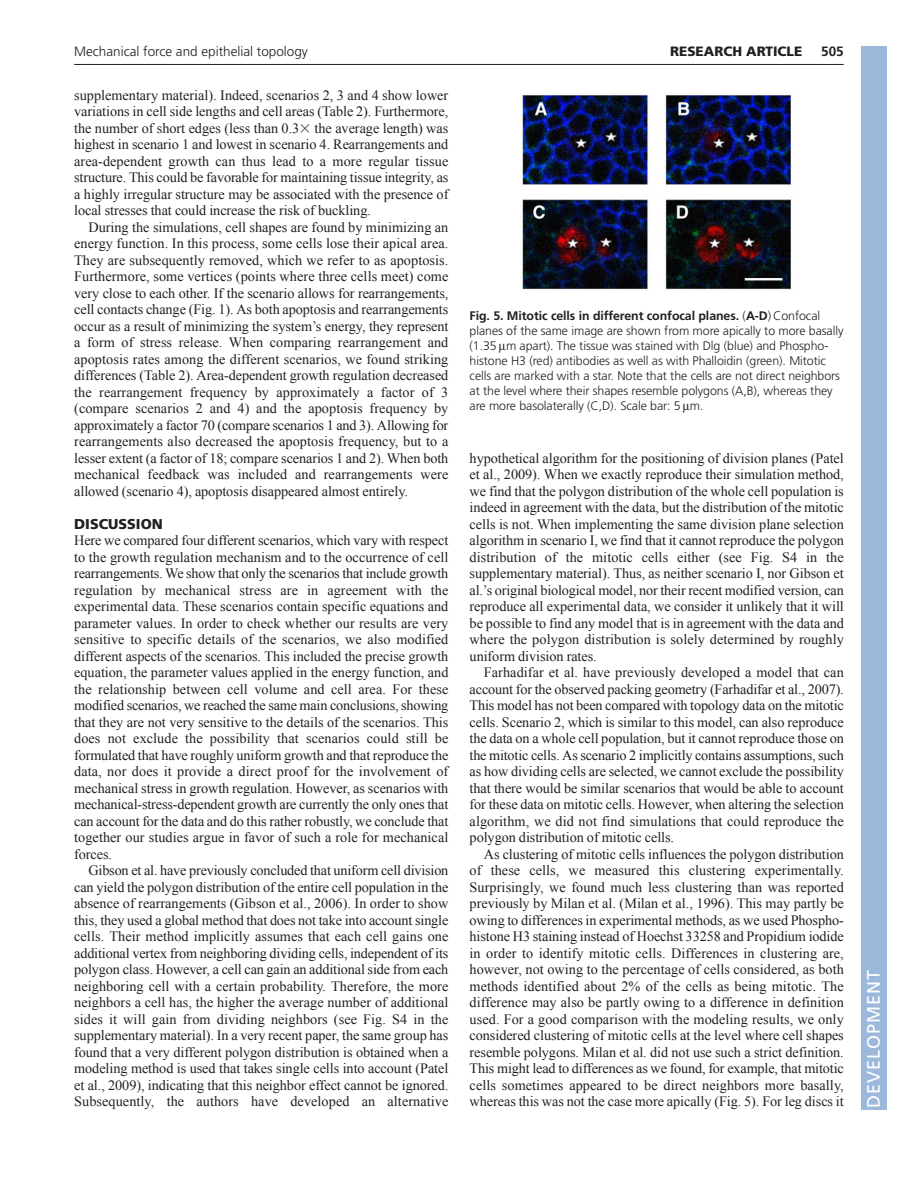
<style>
.page{position:relative;width:918px;height:1188px;background:#fff}
.page>*{position:absolute;margin:0;border:0;box-sizing:border-box;transform-origin:0 0}
.t1{font:18px "Frutiger LT Std";letter-spacing:.055em;color:#fff}
.t2{font:14.25px/16.5px "Times New Roman";letter-spacing:-.005em;color:#231f20;text-align:justify}
.t3{font:900 14.25px "Frutiger LT Std";color:#231f20}
.t4{font:300 13.5px "Frutiger LT Std";color:#231f20}
.t5{font:900 13.5px "Frutiger LT Std";color:#231f20}
.t6{font:700 13.5px "Frutiger LT Std";color:#231f20}
.t7{font:300 12.3px/15px "Frutiger LT Std";letter-spacing:-.005em;color:#231f20}
.s1{font-family:"Mathematical Pi One"}
.s2{font-weight:700}
</style>
<div class="page">
<hr style="left:74px;top:64px;width:770px;height:1px;background:#231f20">
<img style="left:522px;top:94px;width:270px;height:196px">
<div style="left:861px;top:46px;width:25px;height:1064px;background:#9cb9db"></div>
<p class="t4" style="left:74px;top:46px;width:235px">Mechanical force and epithelial topology</p>
<p class="t5" style="left:670px;top:45px;width:134px">RESEARCH ARTICLE</p>
<p class="t6" style="left:821px;top:46px;width:24px">505</p>
<p class="t2" style="left:74px;top:87px;width:376px">supplementary material). Indeed, scenarios 2, 3 and 4 show lower variations in cell side lengths and cell areas (Table 2). Furthermore, the number of short edges (less than 0.3<span class="s1">-</span> the average length) was highest in scenario 1 and lowest in scenario 4. Rearrangements and area-dependent growth can thus lead to a more regular tissue structure. This could be favorable for maintaining tissue integrity, as a highly irregular structure may be associated with the presence of local stresses that could increase the risk of buckling.</p>
<p class="t2" style="left:74px;top:219px;width:376px;text-indent:14px">During the simulations, cell shapes are found by minimizing an energy function. In this process, some cells lose their apical area.<br>They are subsequently removed, which we refer to as apoptosis.<br>Furthermore, some vertices (points where three cells meet) come very close to each other. If the scenario allows for rearrangements, cell contacts change (Fig. 1). As both apoptosis and rearrangements occur as a result of minimizing the system’s energy, they represent a form of stress release. When comparing rearrangement and apoptosis rates among the different scenarios, we found striking differences (Table 2). Area-dependent growth regulation decreased the rearrangement frequency by approximately a factor of 3 (compare scenarios 2 and 4) and the apoptosis frequency by approximately a factor 70 (compare scenarios 1 and 3). Allowing for rearrangements also decreased the apoptosis frequency, but to a lesser extent (a factor of 18; compare scenarios 1 and 2). When both mechanical feedback was included and rearrangements were allowed (scenario 4), apoptosis disappeared almost entirely.</p>
<p class="t3" style="left:74px;top:517px;width:90px">DISCUSSION</p>
<p class="t2" style="left:74px;top:532px;width:376px">Here we compared four different scenarios, which vary with respect to the growth regulation mechanism and to the occurrence of cell rearrangements. We show that only the scenarios that include growth regulation by mechanical stress are in agreement with the experimental data. These scenarios contain specific equations and parameter values. In order to check whether our results are very sensitive to specific details of the scenarios, we also modified different aspects of the scenarios. This included the precise growth equation, the parameter values applied in the energy function, and the relationship between cell volume and cell area. For these modified scenarios, we reached the same main conclusions, showing that they are not very sensitive to the details of the scenarios. This does not exclude the possibility that scenarios could still be formulated that have roughly uniform growth and that reproduce the data, nor does it provide a direct proof for the involvement of mechanical stress in growth regulation. However, as scenarios with mechanical-stress-dependent growth are currently the only ones that can account for the data and do this rather robustly, we conclude that together our studies argue in favor of such a role for mechanical forces.</p>
<p class="t2" style="left:74px;top:862px;width:376px;text-indent:14px">Gibson et al. have previously concluded that uniform cell division can yield the polygon distribution of the entire cell population in the absence of rearrangements (Gibson et al., 2006). In order to show this, they used a global method that does not take into account single cells. Their method implicitly assumes that each cell gains one additional vertex from neighboring dividing cells, independent of its polygon class. However, a cell can gain an additional side from each neighboring cell with a certain probability. Therefore, the more neighbors a cell has, the higher the average number of additional sides it will gain from dividing neighbors (see Fig. S4 in the supplementary material). In a very recent paper, the same group has found that a very different polygon distribution is obtained when a modeling method is used that takes single cells into account (Patel et al., 2009), indicating that this neighbor effect cannot be ignored.<br>Subsequently, the authors have developed an alternative</p>
<p class="t7" style="left:470px;top:309px;width:375px"><span class="s2">Fig. 5. Mitotic cells in different confocal planes.</span> (<span class="s2">A-D</span>) Confocal planes of the same image are shown from more apically to more basally (1.35 m apart). The tissue was stained with Dlg (blue) and Phospho&shy;histone H3 (red) antibodies as well as with Phalloidin (green). Mitotic cells are marked with a star. Note that the cells are not direct neighbors at the level where their shapes resemble polygons (A,B), whereas they are more basolaterally (C,D). Scale bar: 5 m.</p>
<p class="t2" style="left:470px;top:450px;width:376px">hypothetical algorithm for the positioning of division planes (Patel et al., 2009). When we exactly reproduce their simulation method, we find that the polygon distribution of the whole cell population is indeed in agreement with the data, but the distribution of the mitotic cells is not. When implementing the same division plane selection algorithm in scenario I, we find that it cannot reproduce the polygon distribution of the mitotic cells either (see Fig. S4 in the supplementary material). Thus, as neither scenario I, nor Gibson et al.’s original biological model, nor their recent modified version, can reproduce all experimental data, we consider it unlikely that it will be possible to find any model that is in agreement with the data and where the polygon distribution is solely determined by roughly uniform division rates.</p>
<p class="t2" style="left:470px;top:664px;width:376px;text-indent:14px">Farhadifar et al. have previously developed a model that can account for the observed packing geometry (Farhadifar et al., 2007).<br>This model has not been compared with topology data on the mitotic cells. Scenario 2, which is similar to this model, can also reproduce the data on a whole cell population, but it cannot reproduce those on the mitotic cells. As scenario 2 implicitly contains assumptions, such as how dividing cells are selected, we cannot exclude the possibility that there would be similar scenarios that would be able to account for these data on mitotic cells. However, when altering the selection algorithm, we did not find simulations that could reproduce the polygon distribution of mitotic cells.</p>
<p class="t2" style="left:470px;top:846px;width:376px;text-indent:14px">As clustering of mitotic cells influences the polygon distribution of these cells, we measured this clustering experimentally.<br>Surprisingly, we found much less clustering than was reported previously by Milan et al. (Milan et al., 1996). This may partly be owing to differences in experimental methods, as we used Phospho&shy;histone H3 staining instead of Hoechst 33258 and Propidium iodide in order to identify mitotic cells. Differences in clustering are, however, not owing to the percentage of cells considered, as both methods identified about 2% of the cells as being mitotic. The difference may also be partly owing to a difference in definition used. For a good comparison with the modeling results, we only considered clustering of mitotic cells at the level where cell shapes resemble polygons. Milan et al. did not use such a strict definition.<br>This might lead to differences as we found, for example, that mitotic cells sometimes appeared to be direct neighbors more basally, whereas this was not the case more apically (Fig. 5). For leg discs it</p>
<p class="t1" style="left:863px;top:1108px;width:140px;rotate:-90deg">DEVELOPMENT</p>
</div>
